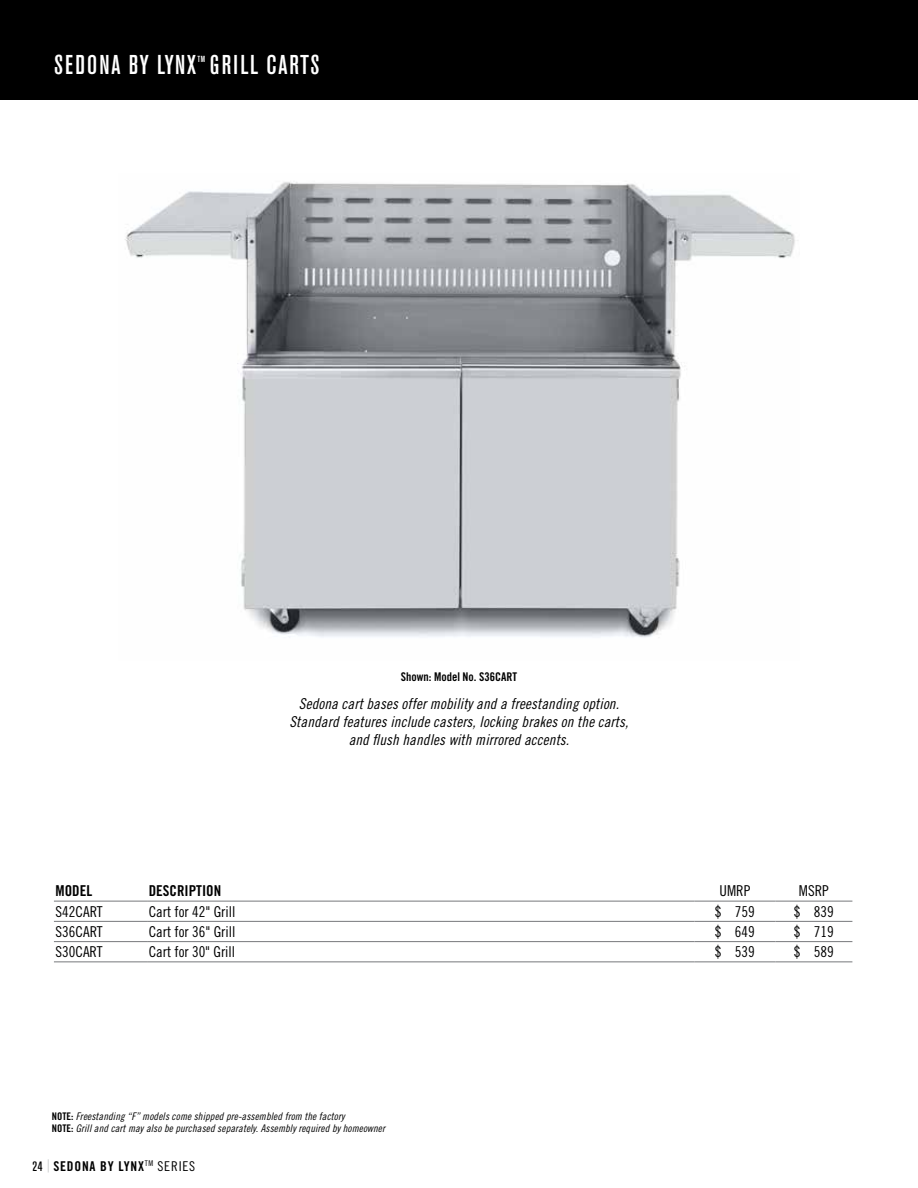
<style>
.page{position:relative;width:918px;height:1188px;background:#fff}
.page>*{position:absolute;margin:0;border:0;box-sizing:border-box;transform-origin:0 0}
.t1{font:500 condensed 27px "Akzidenz Grotesk BE";letter-spacing:.07em;color:#fff}
.t2{font:15px/18px "Trade Gothic LT Std Cn 18 Obl";letter-spacing:.01em;color:#000;text-align:center}
.t3{font:15px "Trade Gothic LT Std Cn 18";color:#000}
.t4{font:15px "Trade Gothic LT Std Bd Cn 20";color:#000}
.t5{font:13.5px "Trade Gothic LT Std Bd Cn 20";letter-spacing:.06em;color:#000}
.t6{font:12px "Trade Gothic LT Std Bd Cn 20";color:#000}
.t7{font:10.5px/12.6px "Trade Gothic LT Std Cn 18 Obl";letter-spacing:.01em;color:#000}
.t8{font:500 condensed 8.7px "Akzidenz Grotesk BE";color:#fff}
.s1{font-family:"Trade Gothic LT Std Bd Cn 20"}
.s2{font-family:"Akzidenz Grotesk BE";font-weight:500;font-stretch:condensed}
.s3{font-family:"Trade Gothic LT Std Cn 18"}
</style>
<div class="page">
<svg style="left:48px;top:1159px;width:1px;height:14px"></svg>
<div style="left:0;top:0;width:918px;height:99px;background:#000"></div>
<hr style="left:54px;top:901px;width:93px;height:1px;background:#77787b">
<hr style="left:147px;top:901px;width:547px;height:1px;background:#77787b">
<hr style="left:694px;top:901px;width:81px;height:1px;background:#77787b">
<hr style="left:775px;top:901px;width:77px;height:1px;background:#77787b">
<hr style="left:54px;top:921px;width:93px;height:1px;background:#77787b">
<hr style="left:147px;top:921px;width:547px;height:1px;background:#77787b">
<hr style="left:694px;top:921px;width:81px;height:1px;background:#77787b">
<hr style="left:775px;top:921px;width:77px;height:1px;background:#77787b">
<hr style="left:54px;top:941px;width:93px;height:1px;background:#77787b">
<hr style="left:147px;top:941px;width:547px;height:1px;background:#77787b">
<hr style="left:694px;top:941px;width:81px;height:1px;background:#77787b">
<hr style="left:775px;top:941px;width:77px;height:1px;background:#77787b">
<hr style="left:54px;top:961px;width:93px;height:1px;background:#77787b">
<hr style="left:147px;top:961px;width:547px;height:1px;background:#77787b">
<hr style="left:694px;top:961px;width:81px;height:1px;background:#77787b">
<hr style="left:775px;top:961px;width:77px;height:1px;background:#77787b">
<img style="left:125px;top:182px;width:673px;height:456px">
<h1 class="t1" style="left:54px;top:50px;width:144px">SEDONA BY LYNX</h1>
<p class="t8" style="left:197px;top:54px;width:9px">TM</p>
<h1 class="t1" style="left:210px;top:50px;width:111px">GRILL CARTS</h1>
<p class="t6" style="left:401px;top:669px;width:118px">Shown: Model No. S36CART</p>
<p class="t2" style="left:289px;top:695px;width:341px">Sedona cart bases offer mobility and a freestanding option.<br>Standard features include casters, locking brakes on the carts, and flush handles with mirrored accents.</p>
<p class="t4" style="left:56px;top:882px;width:38px">MODEL</p>
<p class="t4" style="left:149px;top:882px;width:74px">DESCRIPTION</p>
<p class="t3" style="left:720px;top:882px;width:32px">UMRP</p>
<p class="t3" style="left:799px;top:882px;width:31px">MSRP</p>
<p class="t3" style="left:56px;top:902px;width:49px">S42CART</p>
<p class="t3" style="left:149px;top:902px;width:88px">Cart for 42" Grill</p>
<p class="t3" style="left:715px;top:902px;width:41px">$ 759</p>
<p class="t3" style="left:794px;top:902px;width:41px">$ 839</p>
<p class="t3" style="left:56px;top:923px;width:49px">S36CART</p>
<p class="t3" style="left:149px;top:923px;width:88px">Cart for 36" Grill</p>
<p class="t3" style="left:715px;top:923px;width:41px">$ 649</p>
<p class="t3" style="left:794px;top:923px;width:41px">$ 719</p>
<p class="t3" style="left:56px;top:943px;width:49px">S30CART</p>
<p class="t3" style="left:149px;top:943px;width:88px">Cart for 30" Grill</p>
<p class="t3" style="left:715px;top:943px;width:41px">$ 539</p>
<p class="t3" style="left:794px;top:943px;width:41px">$ 589</p>
<p class="t7" style="left:52px;top:1110px;width:335px"><span class="s1">NOTE:</span> Freestanding “F” models come shipped pre-assembled from the factory<br><span class="s1">NOTE:</span> Grill and cart may also be purchased separately. Assembly required by homeowner</p>
<p class="t5" style="left:32px;top:1158px;width:164px"><span class="s2">24</span> SEDONA BY LYNX<sup>TM</sup> <span class="s3">SERIES</span></p>
</div>
